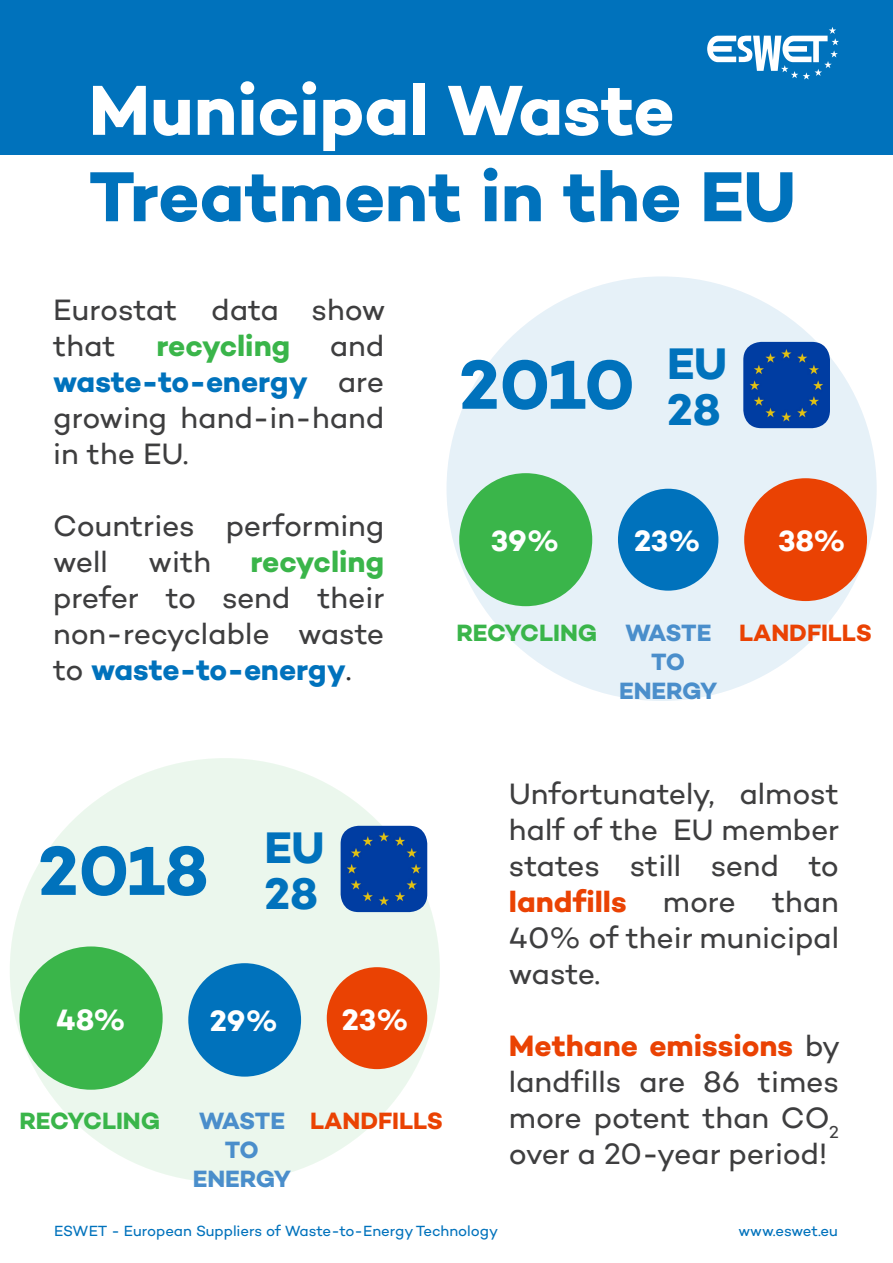
<style>
.page{position:relative;width:893px;height:1263px;background:#fff}
.page>*{position:absolute;margin:0;border:0;box-sizing:border-box;transform-origin:0 0}
.t1{font:700 72px "Campton";color:#0072bc}
.t2{font:700 72px "Campton";color:#fff}
.t3{font:700 70.5px "Campton";letter-spacing:-.01em;color:#0072bc}
.t4{font:700 45px "Campton";letter-spacing:-.005em;color:#0072bc}
.t5{font:30px/36px "Campton";color:#3e3e3f;text-align:justify}
.t6{font:700 30px "Campton";color:#fff}
.t7{font:700 30px "Campton";letter-spacing:-.005em;color:#3ab54a}
.t8{font:700 24px "Campton";letter-spacing:-.03em;color:#4a8ecb}
.t9{font:700 24px "Campton";letter-spacing:-.005em;color:#3ab54a}
.t10{font:700 24px "Campton";color:#ea4203}
.t11{font:15px "Campton";letter-spacing:-.005em;color:#0072bc}
.s1{font-weight:700;color:#0072bc}
.s2{font-weight:700;color:#3ab54a}
.s3{color:#333233}
.s4{font-weight:700;color:#ea4203}
</style>
<div class="page">
<div style="left:0;top:0;width:893px;height:154px;background:#0072bc"></div>
<svg style="left:707px;top:27px;width:132px;height:53px"></svg>
<div style="left:446px;top:276px;width:431px;height:425px;background:#e6f1f8;border-radius:50%"></div>
<div style="left:618px;top:489px;width:100px;height:102px;background:#0072bc;border-radius:50%"></div>
<div style="left:459px;top:473px;width:133px;height:133px;background:#3ab54a;border-radius:50%"></div>
<div style="left:744px;top:478px;width:123px;height:123px;background:#ea4203;border-radius:50%"></div>
<div style="left:743px;top:342px;width:87px;height:86px;background:#003da2;border-radius:18px"></div>
<img style="left:749px;top:349px;width:74px;height:73px">
<div style="left:10px;top:758px;width:430px;height:425px;background:#ebf7ed;border-radius:50%"></div>
<div style="left:188px;top:963px;width:113px;height:113px;background:#0072bc;border-radius:50%"></div>
<div style="left:19px;top:946px;width:144px;height:144px;background:#3ab54a;border-radius:50%"></div>
<div style="left:327px;top:967px;width:100px;height:102px;background:#ea4203;border-radius:50%"></div>
<div style="left:341px;top:826px;width:86px;height:86px;background:#003da2;border-radius:18px"></div>
<img style="left:346px;top:832px;width:75px;height:74px">
<p class="t2" style="left:89px;top:64px;width:587px">Municipal Waste</p>
<p class="t1" style="left:89px;top:151px;width:709px">Treatment in the EU</p>
<p class="t5" style="left:53px;top:291px;width:334px">Eurostat data show that</p>
<p class="t7" style="left:156px;top:327px;width:135px">recycling</p>
<p class="t5" style="left:53px;top:327px;width:333px;text-indent:276px">and <span class="s1">waste-to-energy</span> are growing hand-in-hand in the EU.</p>
<p class="t5" style="left:53px;top:507px;width:333px">Countries performing well</p>
<p class="t5" style="left:53px;top:543px;width:333px;text-indent:197px"><span class="s2">recycling </span>prefer to send their non-recyclable waste to <span class="s1">waste-to-energy</span><span class="s3">.</span></p>
<p class="t5" style="left:149px;top:543px;width:64px">with</p>
<p class="t3" style="left:459px;top:340px;width:177px">2010</p>
<p class="t4" style="left:667px;top:335px;width:61px">EU</p>
<p class="t4" style="left:667px;top:381px;width:55px">28</p>
<p class="t6" style="left:491px;top:522px;width:70px">39%</p>
<p class="t6" style="left:634px;top:522px;width:68px">23%</p>
<p class="t6" style="left:778px;top:522px;width:69px">38%</p>
<p class="t9" style="left:456px;top:618px;width:142px">RECYCLING</p>
<p class="t8" style="left:625px;top:618px;width:88px">WASTE</p>
<p class="t8" style="left:651px;top:647px;width:35px">TO</p>
<p class="t8" style="left:619px;top:675px;width:100px">ENERGY</p>
<p class="t10" style="left:739px;top:618px;width:134px">LANDFILLS</p>
<p class="t3" style="left:38px;top:826px;width:172px">2018</p>
<p class="t4" style="left:264px;top:819px;width:61px">EU</p>
<p class="t4" style="left:264px;top:865px;width:55px">28</p>
<p class="t6" style="left:56px;top:1000px;width:71px">48%</p>
<p class="t6" style="left:210px;top:1002px;width:70px">29%</p>
<p class="t6" style="left:342px;top:1000px;width:68px">23%</p>
<p class="t9" style="left:19px;top:1105px;width:142px">RECYCLING</p>
<p class="t8" style="left:199px;top:1105px;width:88px">WASTE</p>
<p class="t8" style="left:225px;top:1134px;width:35px">TO</p>
<p class="t8" style="left:193px;top:1163px;width:100px">ENERGY</p>
<p class="t10" style="left:310px;top:1105px;width:134px">LANDFILLS</p>
<p class="t5" style="left:509px;top:775px;width:332px">Unfortunately, almost half of the EU member states still send to <span class="s4">landfills</span> more than 40% of their municipal waste.</p>
<p class="t5" style="left:509px;top:1027px;width:333px"><span class="s4">Methane emissions</span> by landfills are 86 times more potent than CO<sub>2 </sub>over a 20-year period!</p>
<p class="t11" style="left:54px;top:1221px;width:446px">ESWET - European Suppliers of Waste-to-Energy Technology</p>
<p class="t11" style="left:738px;top:1221px;width:101px">www.eswet.eu</p>
</div>
